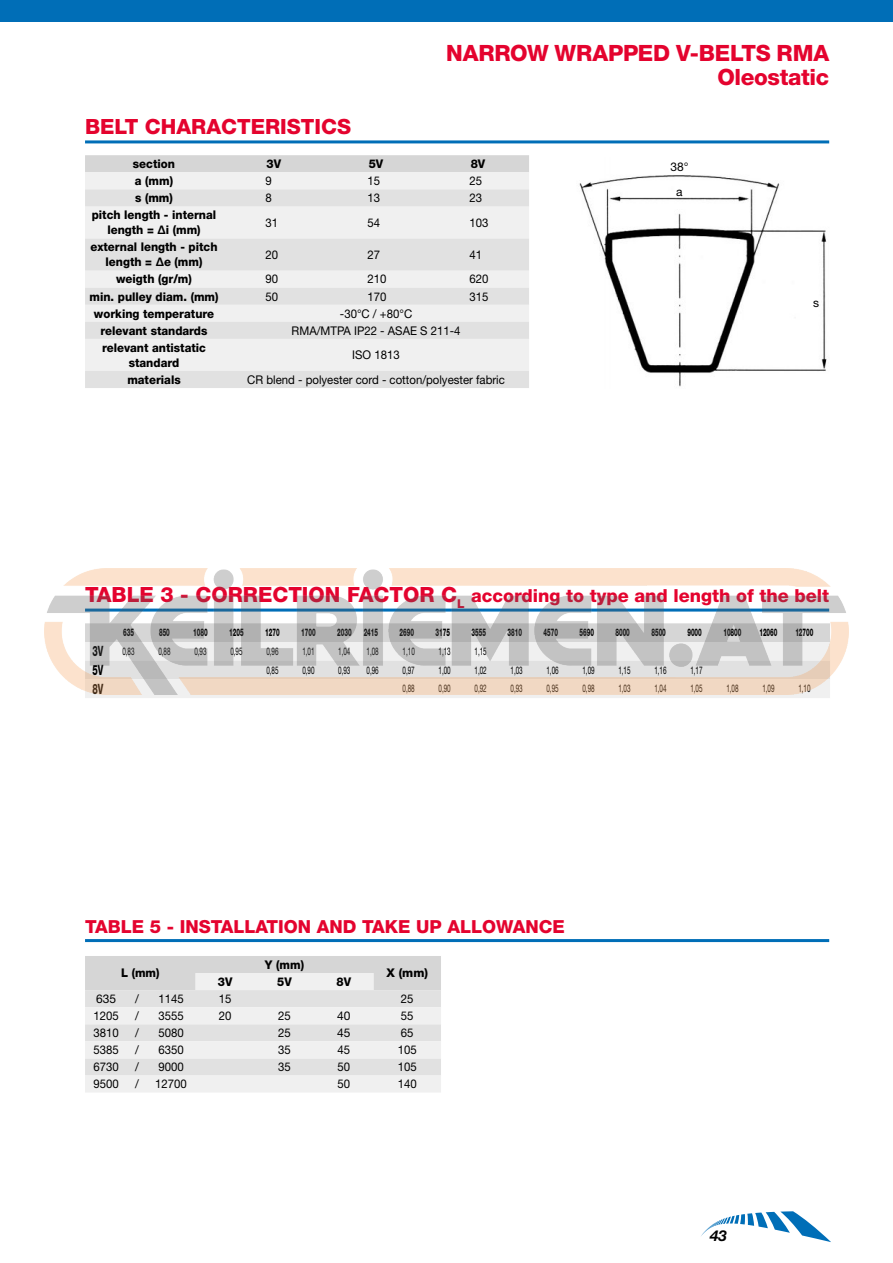
<style>
.page{position:relative;width:893px;height:1263px;background:#fff}
.page>*{position:absolute;margin:0;border:0;box-sizing:border-box;transform-origin:0 0}
.t1{font:800 22.5px/24px "Helvetica Neue LT Std";letter-spacing:-.015em;color:#e4032e;text-align:right}
.t2{font:800 21px "Helvetica Neue LT Std";color:#e4032e}
.t3{font:800 18px "Helvetica Neue LT Std";color:#e4032e}
.t4{font:italic 700 15px "Helvetica Neue LT Std";color:#000}
.t5{font:800 14.25px "Helvetica Neue LT Std";color:#000;scale:.6 1}
.t6{font:12px "Helvetica Neue LT Std";color:#000;scale:.95 1}
.t7{font:800 12px/15px "Helvetica Neue LT Std";color:#000;text-align:center;scale:.95 1}
.t8{font:12px "Helvetica Neue LT Std";color:#000}
.t9{font:800 12px "Helvetica Neue LT Std";color:#000}
.t10{font:10.5px "Helvetica Neue LT Std";letter-spacing:-.005em;color:#000;scale:.6 1}
.t11{font:800 10.5px "Helvetica Neue LT Std";letter-spacing:-.005em;color:#000;scale:.55 1}
.s1{font-size:21px}
</style>
<div class="page">
<svg style="left:701px;top:1211px;width:130px;height:31px"></svg>
<div style="left:0;top:0;width:893px;height:21px;background:#006eb7"></div>
<hr style="left:85px;top:140px;width:744px;height:3px;background:#006eb7">
<hr style="left:85px;top:939px;width:744px;height:3px;background:#006eb7">
<div style="left:85px;top:155px;width:444px;height:17px;background:#d6d6d6"></div>
<div style="left:85px;top:172px;width:444px;height:17px;background:#f0f0f0"></div>
<svg style="left:85px;top:189px;width:444px;height:199px;fill:#eaeaea"></svg>
<svg style="left:85px;top:956px;width:356px;height:136px"></svg>
<img style="left:579px;top:175px;width:248px;height:212px">
<hr style="left:85px;top:695px;width:745px;height:3px;background:#f0f0f0">
<img style="left:45px;top:568px;width:803px;height:127px">
<h2 class="t2" style="left:85px;top:114px;width:268px">BELT CHARACTERISTICS</h2>
<h1 class="t1" style="left:446px;top:41px;width:384px">NARROW WRAPPED V-BELTS RMA<br>Oleostatic</h1>
<p class="t7" style="left:133px;top:156px;width:46px">section</p>
<p class="t7" style="left:267px;top:156px;width:17px">3V</p>
<p class="t7" style="left:369px;top:156px;width:17px">5V</p>
<p class="t7" style="left:471px;top:156px;width:17px">8V</p>
<p class="t7" style="left:135px;top:173px;width:42px">a (mm)</p>
<p class="t6" style="left:265px;top:174px;width:8px">9</p>
<p class="t6" style="left:367px;top:174px;width:15px">15</p>
<p class="t6" style="left:470px;top:174px;width:15px">25</p>
<p class="t7" style="left:135px;top:190px;width:41px">s (mm)</p>
<p class="t6" style="left:265px;top:191px;width:8px">8</p>
<p class="t6" style="left:367px;top:191px;width:15px">13</p>
<p class="t6" style="left:470px;top:191px;width:15px">23</p>
<p class="t7" style="left:92px;top:207px;width:133px">pitch length - internal length = ∆i (mm)</p>
<p class="t6" style="left:265px;top:215px;width:15px">31</p>
<p class="t6" style="left:368px;top:215px;width:15px">54</p>
<p class="t6" style="left:470px;top:215px;width:22px">103</p>
<p class="t7" style="left:90px;top:240px;width:135px">external length - pitch length = ∆e (mm)</p>
<p class="t6" style="left:265px;top:247px;width:15px">20</p>
<p class="t6" style="left:368px;top:247px;width:15px">27</p>
<p class="t6" style="left:470px;top:247px;width:15px">41</p>
<p class="t7" style="left:116px;top:272px;width:81px">weigth (gr/m)</p>
<p class="t6" style="left:265px;top:272px;width:15px">90</p>
<p class="t6" style="left:368px;top:272px;width:22px">210</p>
<p class="t6" style="left:470px;top:272px;width:22px">620</p>
<p class="t7" style="left:90px;top:289px;width:137px">min. pulley diam. (mm)</p>
<p class="t6" style="left:265px;top:289px;width:15px">50</p>
<p class="t6" style="left:368px;top:289px;width:22px">170</p>
<p class="t6" style="left:470px;top:289px;width:22px">315</p>
<p class="t7" style="left:94px;top:306px;width:128px">working temperature</p>
<p class="t6" style="left:340px;top:306px;width:78px">-30°C / +80°C</p>
<p class="t7" style="left:101px;top:323px;width:114px">relevant standards</p>
<p class="t6" style="left:292px;top:323px;width:179px">RMA/MTPA IP22 - ASAE S 211-4</p>
<p class="t7" style="left:102px;top:340px;width:111px">relevant antistatic standard</p>
<p class="t6" style="left:352px;top:348px;width:52px">ISO 1813</p>
<p class="t7" style="left:127px;top:372px;width:58px">materials</p>
<p class="t6" style="left:247px;top:372px;width:273px">CR blend - polyester cord - cotton/polyester fabric</p>
<p class="t8" style="left:670px;top:160px;width:20px">38°</p>
<p class="t8" style="left:676px;top:184px;width:8px">a</p>
<p class="t8" style="left:813px;top:296px;width:7px">s</p>
<h3 class="t3" style="left:85px;top:585px;width:746px"><span class="s1">TABLE 3 - CORRECTION FACTOR C</span><sub>L</sub> according to type and length of the belt</h3>
<p class="t11" style="left:123px;top:626px;width:21px">635</p>
<p class="t11" style="left:159px;top:626px;width:21px">850</p>
<p class="t11" style="left:193px;top:626px;width:28px">1080</p>
<p class="t11" style="left:229px;top:626px;width:28px">1205</p>
<p class="t11" style="left:265px;top:626px;width:28px">1270</p>
<p class="t11" style="left:301px;top:626px;width:28px">1700</p>
<p class="t11" style="left:337px;top:626px;width:76px">2030 2415</p>
<p class="t11" style="left:400px;top:626px;width:28px">2690</p>
<p class="t11" style="left:436px;top:626px;width:28px">3175</p>
<p class="t11" style="left:472px;top:626px;width:28px">3555</p>
<p class="t11" style="left:508px;top:626px;width:28px">3810</p>
<p class="t11" style="left:543px;top:626px;width:28px">4570</p>
<p class="t11" style="left:579px;top:626px;width:28px">5690</p>
<p class="t11" style="left:615px;top:626px;width:28px">8000</p>
<p class="t11" style="left:651px;top:626px;width:28px">8500</p>
<p class="t11" style="left:687px;top:626px;width:28px">9000</p>
<p class="t11" style="left:723px;top:626px;width:34px">10800</p>
<p class="t11" style="left:759px;top:626px;width:34px">12060</p>
<p class="t11" style="left:795px;top:626px;width:34px">12700</p>
<p class="t5" style="left:92px;top:643px;width:20px">3V</p>
<p class="t10" style="left:122px;top:645px;width:22px">0,83</p>
<p class="t10" style="left:158px;top:645px;width:22px">0,88</p>
<p class="t10" style="left:194px;top:645px;width:22px">0,93</p>
<p class="t10" style="left:230px;top:645px;width:22px">0,95</p>
<p class="t10" style="left:266px;top:645px;width:22px">0,96</p>
<p class="t10" style="left:302px;top:645px;width:22px">1,01</p>
<p class="t10" style="left:338px;top:645px;width:22px">1,04</p>
<p class="t10" style="left:367px;top:645px;width:22px">1,08</p>
<p class="t10" style="left:403px;top:645px;width:22px">1,10</p>
<p class="t10" style="left:439px;top:645px;width:22px">1,13</p>
<p class="t10" style="left:475px;top:645px;width:22px">1,15</p>
<p class="t5" style="left:92px;top:661px;width:20px">5V</p>
<p class="t10" style="left:266px;top:664px;width:22px">0,85</p>
<p class="t10" style="left:302px;top:664px;width:22px">0,90</p>
<p class="t10" style="left:338px;top:664px;width:22px">0,93</p>
<p class="t10" style="left:367px;top:664px;width:22px">0,96</p>
<p class="t10" style="left:403px;top:664px;width:22px">0,97</p>
<p class="t10" style="left:439px;top:664px;width:22px">1,00</p>
<p class="t10" style="left:475px;top:664px;width:22px">1,02</p>
<p class="t10" style="left:510px;top:664px;width:22px">1,03</p>
<p class="t10" style="left:546px;top:664px;width:22px">1,06</p>
<p class="t10" style="left:582px;top:664px;width:22px">1,09</p>
<p class="t10" style="left:618px;top:664px;width:22px">1,15</p>
<p class="t10" style="left:654px;top:664px;width:22px">1,16</p>
<p class="t10" style="left:690px;top:664px;width:22px">1,17</p>
<p class="t5" style="left:92px;top:680px;width:20px">8V</p>
<p class="t10" style="left:403px;top:682px;width:22px">0,88</p>
<p class="t10" style="left:439px;top:682px;width:22px">0,90</p>
<p class="t10" style="left:475px;top:682px;width:22px">0,92</p>
<p class="t10" style="left:510px;top:682px;width:22px">0,93</p>
<p class="t10" style="left:546px;top:682px;width:22px">0,95</p>
<p class="t10" style="left:582px;top:682px;width:22px">0,98</p>
<p class="t10" style="left:618px;top:682px;width:22px">1,03</p>
<p class="t10" style="left:654px;top:682px;width:22px">1,04</p>
<p class="t10" style="left:690px;top:682px;width:22px">1,05</p>
<p class="t10" style="left:726px;top:682px;width:22px">1,08</p>
<p class="t10" style="left:762px;top:682px;width:22px">1,09</p>
<p class="t10" style="left:798px;top:682px;width:22px">1,10</p>
<h3 class="t3" style="left:85px;top:915px;width:481px">TABLE 5 - INSTALLATION AND TAKE UP ALLOWANCE</h3>
<p class="t7" style="left:121px;top:965px;width:42px">L (mm)</p>
<p class="t7" style="left:265px;top:957px;width:43px">Y (mm)</p>
<p class="t7" style="left:218px;top:974px;width:17px">3V</p>
<p class="t7" style="left:277px;top:974px;width:17px">5V</p>
<p class="t7" style="left:336px;top:974px;width:17px">8V</p>
<p class="t9" style="left:386px;top:966px;width:43px">X (mm)</p>
<p class="t8" style="left:96px;top:991px;width:22px">635</p>
<p class="t6" style="left:135px;top:991px;width:5px">/</p>
<p class="t6" style="left:158px;top:991px;width:28px">1145</p>
<p class="t6" style="left:219px;top:991px;width:15px">15</p>
<p class="t6" style="left:401px;top:991px;width:15px">25</p>
<p class="t6" style="left:94px;top:1008px;width:28px">1205</p>
<p class="t6" style="left:135px;top:1008px;width:5px">/</p>
<p class="t6" style="left:158px;top:1008px;width:28px">3555</p>
<p class="t6" style="left:219px;top:1008px;width:15px">20</p>
<p class="t6" style="left:278px;top:1008px;width:15px">25</p>
<p class="t8" style="left:337px;top:1008px;width:15px">40</p>
<p class="t6" style="left:401px;top:1008px;width:15px">55</p>
<p class="t6" style="left:94px;top:1026px;width:28px">3810</p>
<p class="t6" style="left:135px;top:1026px;width:5px">/</p>
<p class="t6" style="left:158px;top:1026px;width:28px">5080</p>
<p class="t6" style="left:278px;top:1026px;width:15px">25</p>
<p class="t8" style="left:337px;top:1026px;width:15px">45</p>
<p class="t6" style="left:401px;top:1026px;width:15px">65</p>
<p class="t6" style="left:94px;top:1043px;width:28px">5385</p>
<p class="t6" style="left:135px;top:1043px;width:5px">/</p>
<p class="t6" style="left:158px;top:1043px;width:28px">6350</p>
<p class="t6" style="left:278px;top:1043px;width:15px">35</p>
<p class="t6" style="left:337px;top:1043px;width:15px">45</p>
<p class="t6" style="left:398px;top:1043px;width:22px">105</p>
<p class="t6" style="left:94px;top:1060px;width:28px">6730</p>
<p class="t6" style="left:135px;top:1060px;width:5px">/</p>
<p class="t6" style="left:158px;top:1060px;width:28px">9000</p>
<p class="t6" style="left:278px;top:1060px;width:15px">35</p>
<p class="t6" style="left:337px;top:1060px;width:15px">50</p>
<p class="t6" style="left:398px;top:1060px;width:22px">105</p>
<p class="t6" style="left:94px;top:1077px;width:28px">9500</p>
<p class="t6" style="left:135px;top:1077px;width:5px">/</p>
<p class="t6" style="left:155px;top:1077px;width:35px">12700</p>
<p class="t6" style="left:337px;top:1077px;width:15px">50</p>
<p class="t6" style="left:398px;top:1077px;width:22px">140</p>
<p class="t4" style="left:710px;top:1226px;width:18px">43</p>
</div>
